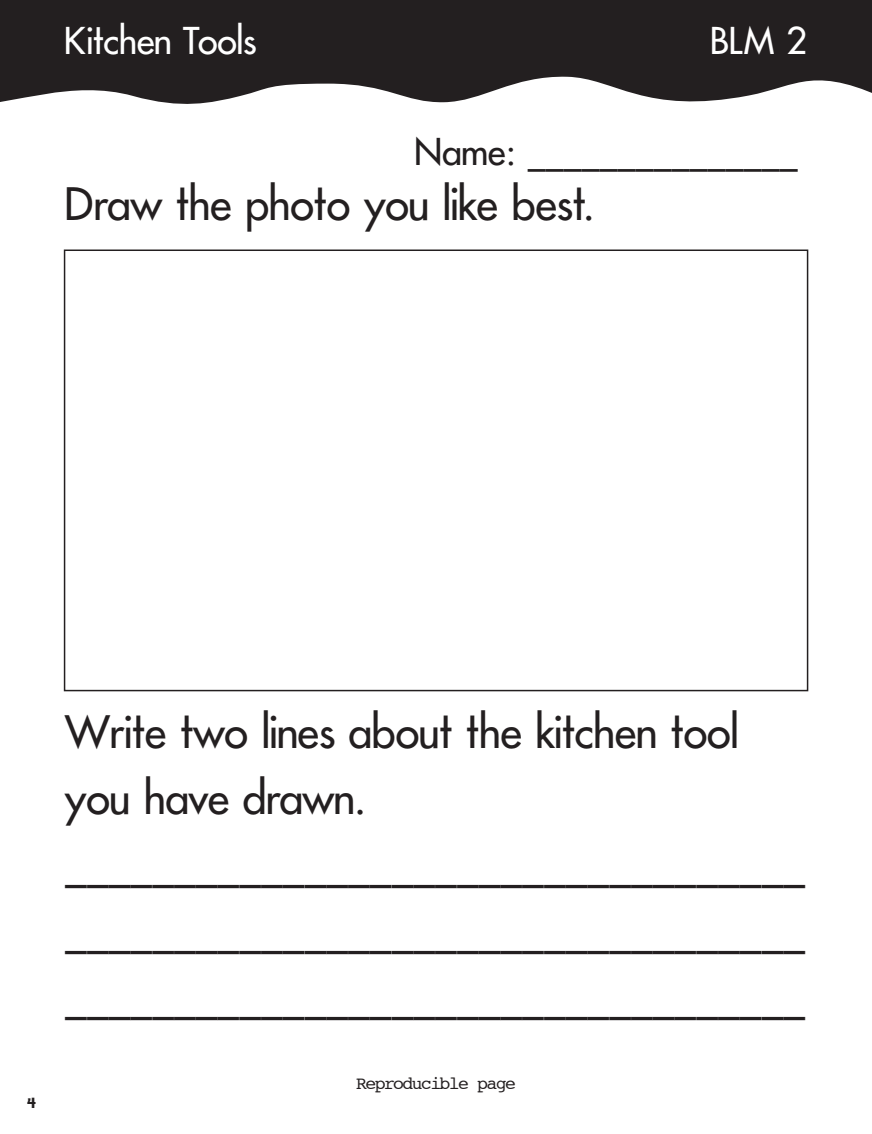
<style>
.page{position:relative;width:872px;height:1134px;background:#fff}
.page>*{position:absolute;margin:0;border:0;box-sizing:border-box;transform-origin:0 0}
.t1{font:43.5px/66px "Futura JUNIORSP";color:#231f20}
.t2{font:36px "Futura JUNIORSP";color:#231f20}
.t3{font:36px "Futura JUNIORSP";color:#fff}
.t4{font:18px "Courier";letter-spacing:-.085em;color:#231f20}
.t5{font:700 18px "Bailey Sans ITC";color:#231f20}
</style>
<div class="page">
<svg style="left:0;top:0;width:872px;height:104px;fill:#231f20"></svg>
<div style="left:64px;top:250px;width:744px;height:441px;border:2px solid #231f20"></div>
<p class="t3" style="left:65px;top:24px;width:192px">Kitchen Tools</p>
<p class="t3" style="left:710px;top:24px;width:98px">BLM 2</p>
<p class="t2" style="left:414px;top:135px;width:385px">Name: _______________</p>
<p class="t1" style="left:65px;top:174px;width:531px">Draw the photo you like best.</p>
<p class="t5" style="left:27px;top:1095px;width:11px">4</p>
<p class="t1" style="left:65px;top:702px;width:741px">Write two lines about the kitchen tool you have drawn. __________________________________ __________________________________ __________________________________</p>
<p class="t4" style="left:356px;top:1076px;width:161px">Reproducible page</p>
</div>
